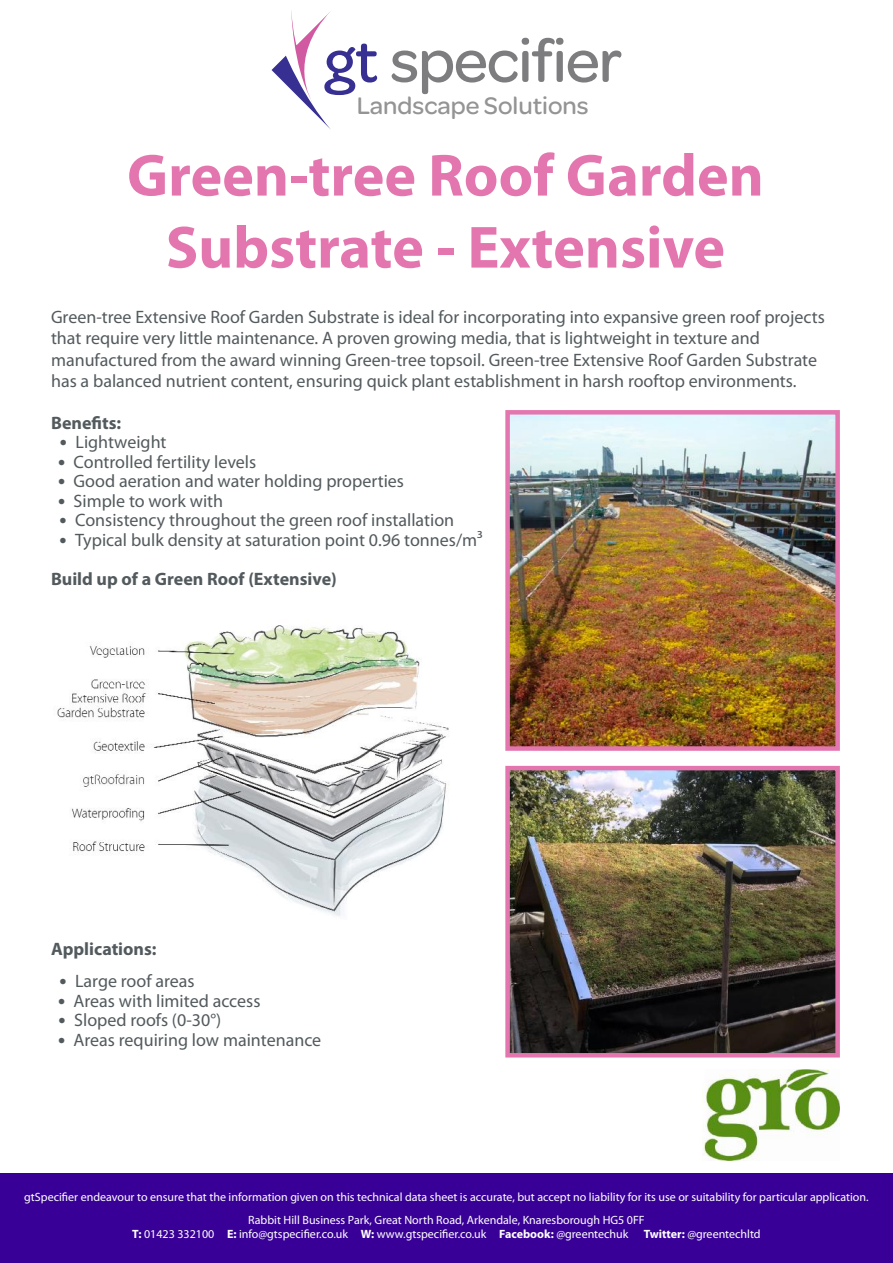
<style>
.page{position:relative;width:893px;height:1263px;background:#fff}
.page>*{position:absolute;margin:0;border:0;box-sizing:border-box;transform-origin:0 0}
.t1{font:500 63.3px "Omnes";letter-spacing:-.02em;color:#7d7c7e}
.t2{font:700 60px/72px "Myriad Pro";color:#e476af;text-align:center}
.t3{font:500 25.5px "Omnes";color:#959495}
.t4{font:18px/21.6px "Myriad Pro";color:#535a5d}
.t5{font:700 18px "Myriad Pro";color:#535a5d}
.t6{font:12px/22.5px "Myriad Pro";color:#fff;text-align:center}
.s1{color:#373092}
.s2{font-weight:700;font-size:21px}
.s3{font-weight:700}
</style>
<div class="page">
<div style="left:0;top:1173px;width:893px;height:90px;background:#390097"></div>
<svg style="left:272px;top:10px;width:59px;height:119px"></svg>
<img style="left:57px;top:625px;width:392px;height:291px">
<img style="left:510px;top:415px;width:325px;height:331px">
<div style="left:505px;top:410px;width:335px;height:341px;border:4px solid #e476af"></div>
<img style="left:510px;top:771px;width:325px;height:281px">
<div style="left:505px;top:766px;width:335px;height:291px;border:4px solid #e476af"></div>
<img style="left:702px;top:1069px;width:138px;height:92px">
<h1 class="t1" style="left:324px;top:23px;width:299px"><span class="s1">gt</span> specifier</h1>
<h3 class="t3" style="left:357px;top:90px;width:233px">Landscape Solutions</h3>
<h2 class="t2" style="left:127px;top:144px;width:638px">Green-tree Roof Garden<br>Substrate - Extensive</h2>
<p class="t4" style="left:51px;top:307px;width:775px">Green-tree Extensive Roof Garden Substrate is ideal for incorporating into expansive green roof projects that require very little maintenance. A proven growing media, that is lightweight in texture and manufactured from the award winning Green-tree topsoil. Green-tree Extensive Roof Garden Substrate has a balanced nutrient content, ensuring quick plant establishment in harsh rooftop environments.</p>
<p class="t5" style="left:51px;top:416px;width:72px">Benefits:</p>
<p class="t4" style="left:60px;top:433px;width:108px"><span class="s2">•</span> Lightweight</p>
<p class="t4" style="left:58px;top:452px;width:200px"><span class="s2">•</span> Controlled fertility levels</p>
<p class="t4" style="left:58px;top:472px;width:348px"><span class="s2">•</span> Good aeration and water holding properties</p>
<p class="t4" style="left:58px;top:491px;width:167px"><span class="s2">•</span> Simple to work with</p>
<p class="t4" style="left:60px;top:511px;width:396px"><span class="s2">•</span> Consistency throughout the green roof installation</p>
<p class="t4" style="left:51px;top:521px;width:433px;line-height:39px;text-indent:8px"><span class="s2">•</span> Typical bulk density at saturation point 0.96 tonnes/m³<br><span class="s3">Build up of a Green Roof (Extensive)</span></p>
<p class="t5" style="left:51px;top:942px;width:107px">Applications:</p>
<p class="t4" style="left:60px;top:972px;width:137px"><span class="s2">•</span> Large roof areas</p>
<p class="t4" style="left:58px;top:991px;width:204px"><span class="s2">•</span> Areas with limited access</p>
<p class="t4" style="left:59px;top:1011px;width:164px"><span class="s2">•</span> Sloped roofs (0-30°)</p>
<p class="t4" style="left:58px;top:1030px;width:265px"><span class="s2">•</span> Areas requiring low maintenance</p>
<p class="t6" style="left:24px;top:1187px;width:846px">gtSpecifier endeavour to ensure that the information given on this technical data sheet is accurate, but accept no liability for its use or suitability for particular application.<br>Rabbit Hill Business Park, Great North Road, Arkendale, Knaresborough HG5 0FF</p>
<p class="t6" style="left:132px;top:1224px;width:498px"><span class="s3">T:</span> 01423 332100 <span class="s3">E:</span> info@gtspecifier.co.uk <span class="s3">W:</span> www.gtspecifier.co.uk <span class="s3">Facebook:</span> @greentechuk</p>
<p class="t6" style="left:644px;top:1224px;width:118px"><span class="s3">Twitter:</span> @greentechltd</p>
</div>
